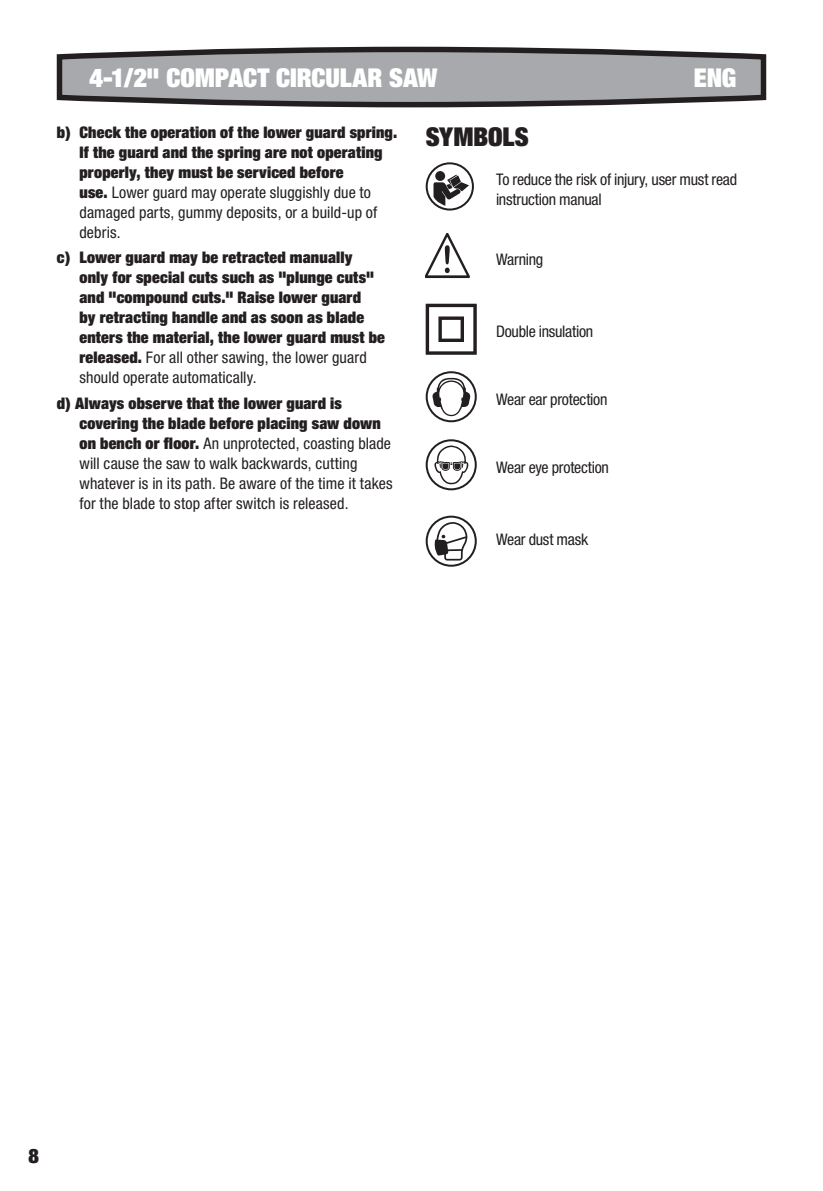
<style>
.page{position:relative;width:823px;height:1191px;background:#fff}
.page>*{position:absolute;margin:0;border:0;box-sizing:border-box;transform-origin:0 0}
.t1{font:900 expanded 26px "Helvetica Neue";letter-spacing:-.005em;color:#fff}
.t2{font:900 expanded 26px "Helvetica Neue";letter-spacing:-.005em;color:#231f20}
.t3{font:900 expanded 20px "Helvetica Neue";color:#231f20}
.t4{font:900 expanded 16px/20px "Helvetica Neue";letter-spacing:.01em;color:#231f20}
.t5{font:condensed 16px/20px "Helvetica Neue";color:#231f20}
.s1{font-weight:400;font-stretch:condensed}
.s2{font-weight:900;font-stretch:expanded}
</style>
<div class="page">
<svg style="left:56px;top:46px;width:711px;height:62px;background:#98989b"></svg>
<svg style="left:426px;top:372px;width:50px;height:50px"></svg>
<div style="left:425px;top:371px;width:51px;height:51px;border:2px solid #231f20;border-radius:50%"></div>
<svg style="left:431px;top:378px;width:39px;height:38px"></svg>
<svg style="left:426px;top:440px;width:50px;height:50px"></svg>
<div style="left:425px;top:439px;width:51px;height:51px;border:2px solid #231f20;border-radius:50%"></div>
<svg style="left:433px;top:445px;width:35px;height:39px"></svg>
<svg style="left:426px;top:163px;width:46px;height:46px"></svg>
<div style="left:425px;top:162px;width:48px;height:48px;border:2px solid #231f20;border-radius:50%"></div>
<div style="left:435px;top:171px;width:10px;height:10px;background:#231f20;border-radius:50%"></div>
<svg style="left:433px;top:175px;width:36px;height:31px"></svg>
<svg style="left:425px;top:234px;width:44px;height:44px"></svg>
<svg style="left:425px;top:304px;width:51px;height:51px"></svg>
<div style="left:425px;top:515px;width:51px;height:52px;border:2px solid #231f20;border-radius:50%"></div>
<svg style="left:433px;top:522px;width:34px;height:38px"></svg>
<h1 class="t1" style="left:89px;top:61px;width:349px">4-1/2" Compact Circular Saw</h1>
<h1 class="t1" style="left:693px;top:61px;width:44px">ENG</h1>
<p class="t4" style="left:79px;top:122px;width:319px;text-indent:-23px">b) Check the operation of the lower guard spring.<br>If the guard and the spring are not operating properly, they must be serviced before<br>use. <span class="s1">Lower guard may operate sluggishly due to damaged parts, gummy deposits, or a build-up of debris.</span></p>
<p class="t4" style="left:79px;top:247px;width:307px;text-indent:-23px">c) Lower guard may be retracted manually only for special cuts such as "plunge cuts" and "compound cuts." Raise lower guard<br>by retracting handle and as soon as blade enters the material, the lower guard must be released. <span class="s1">For all other sawing, the lower guard should operate automatically.</span></p>
<p class="t5" style="left:79px;top:393px;width:314px;text-indent:-23px"><span class="s2">d) Always observe that the lower guard is covering the blade before placing saw down on bench or floor.</span> An unprotected, coasting blade will cause the saw to walk backwards, cutting whatever is in its path. Be aware of the time it takes for the blade to stop after switch is released.</p>
<h1 class="t2" style="left:425px;top:120px;width:103px">Symbols</h1>
<p class="t5" style="left:495px;top:169px;width:242px">To reduce the risk of injury, user must read instruction manual</p>
<p class="t5" style="left:495px;top:249px;width:49px">Warning</p>
<p class="t5" style="left:495px;top:321px;width:99px">Double insulation</p>
<p class="t5" style="left:495px;top:389px;width:113px">Wear ear protection</p>
<p class="t5" style="left:495px;top:457px;width:114px">Wear eye protection</p>
<p class="t5" style="left:495px;top:529px;width:94px">Wear dust mask</p>
<p class="t3" style="left:28px;top:1143px;width:12px">8</p>
</div>
